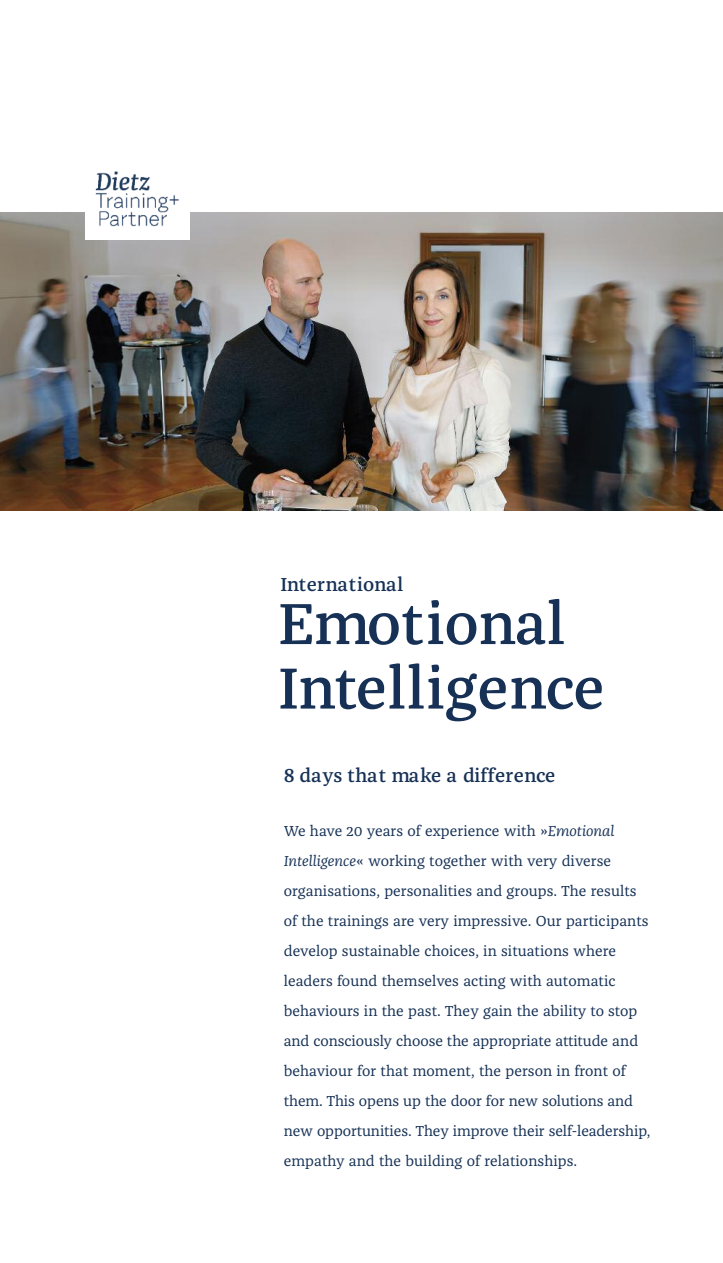
<style>
.page{position:relative;width:723px;height:1263px;background:#fff}
.page>*{position:absolute;margin:0;border:0;box-sizing:border-box;transform-origin:0 0}
.t1{font:500 60px/64.5px "Franziska Pro";color:#163155}
.t2{font:500 19.5px "Franziska Pro";letter-spacing:.015em;color:#163155}
.t3{font:15px/30px "Franziska Pro";letter-spacing:.005em;color:#163155}
.s1{font-style:italic}
</style>
<div class="page">
<img style="left:0;top:213px;width:723px;height:297px">
<img style="left:85px;top:171px;width:104px;height:68px">
<h2 class="t2" style="left:281px;top:577px;width:124px">International</h2>
<h1 class="t1" style="left:278px;top:596px;width:328px">Emotional<br>Intelligence</h1>
<h2 class="t2" style="left:284px;top:768px;width:273px">8 days that make a difference</h2>
<p class="t3" style="left:284px;top:817px;width:368px">We have 20 years of experience with »<span class="s1">Emotional Intelligence</span>« working together with very diverse organisations, personalities and groups. The results of the trainings are very impressive. Our participants develop sustainable choices, in situations where leaders found themselves acting with automatic behaviours in the past. They gain the ability to stop and consciously choose the appropriate attitude and behaviour for that moment, the person in front of them. This opens up the door for new solutions and new opportunities. They improve their self-leadership, empathy and the building of relationships.</p>
</div>
